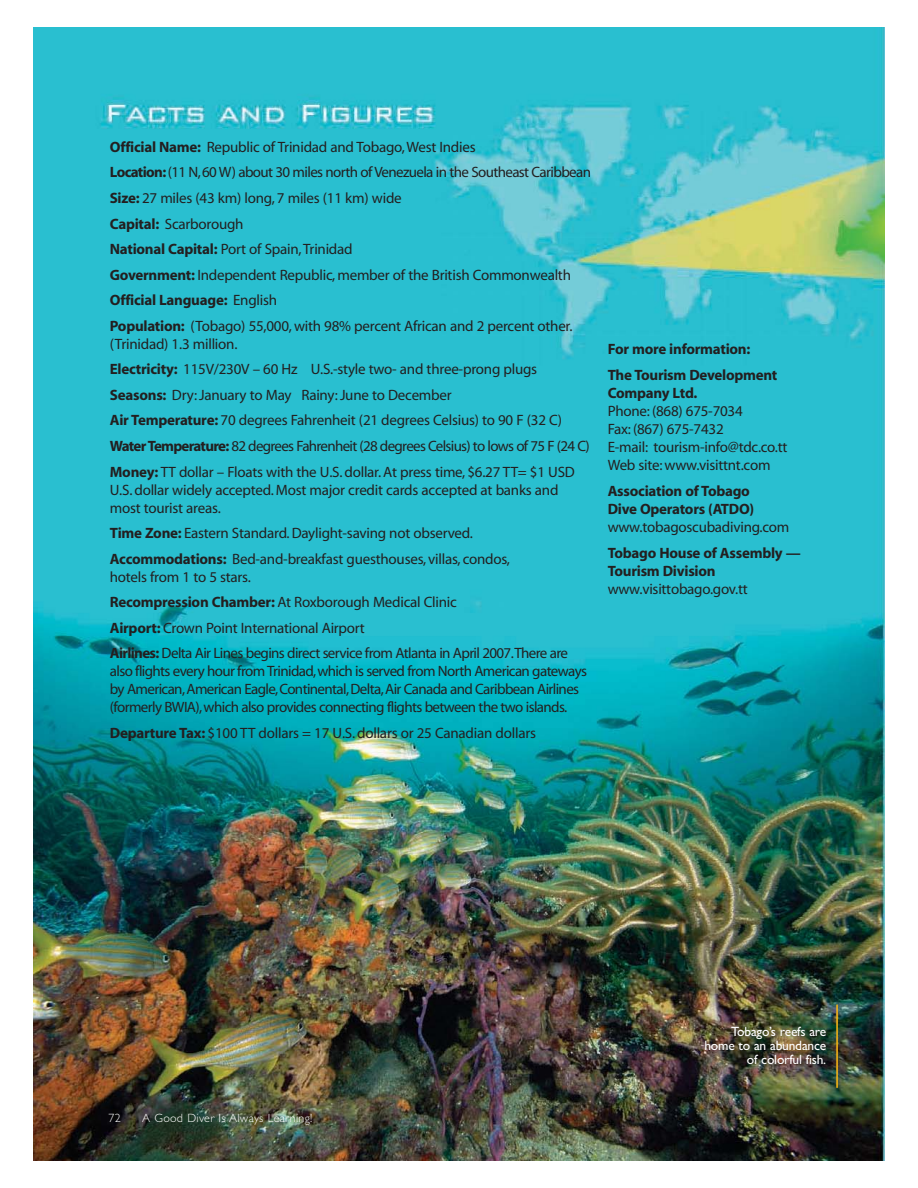
<style>
.page{position:relative;width:918px;height:1188px;background:#fff}
.page>*{position:absolute;margin:0;border:0;box-sizing:border-box;transform-origin:0 0}
.t1{font:15px/25.5px "Myriad";letter-spacing:-.015em;color:#231f20}
.t2{font:15px/18px "Myriad";letter-spacing:-.04em;color:#231f20}
.t3{font:700 15px/18px "Myriad";letter-spacing:-.015em;color:#231f20}
.t4{font:13.5px/14.2px "Gill Sans";letter-spacing:-.015em;color:#fff;text-align:right}
.t5{font:300 12px "Gill Sans";letter-spacing:.025em;color:#fff}
.s1{font-weight:700}
</style>
<div class="page">
<img style="left:34px;top:27px;width:850px;height:1134px">
<hr style="left:836px;top:1005px;width:2px;height:83px;background:#fdb813">
<p class="t1" style="left:110px;top:135px;width:483px"><span class="s1">Official Name:</span> Republic of Trinidad and Tobago,West Indies<br><span class="s1">Location:</span>(11 N,60 W) about 30 miles north of Venezuela in the Southeast Caribbean <span class="s1">Size:</span> 27 miles (43 km) long, 7 miles (11 km) wide<br><span class="s1">Capital:</span> Scarborough<br><span class="s1">National Capital:</span> Port of Spain,Trinidad<br><span class="s1">Government:</span> Independent Republic, member of the British Commonwealth <span class="s1">Official Language:</span> English<br><span class="s1">Population:</span> (Tobago) 55,000, with 98% percent African and 2 percent other.</p>
<p class="t1" style="left:110px;top:332px;width:481px">(Trinidad) 1.3 million.<br><span class="s1">Electricity:</span> 115V/230V – 60 Hz U.S.-style two- and three-prong plugs <span class="s1">Seasons:</span> Dry: January to May Rainy: June to December<br><span class="s1">Air Temperature:</span> 70 degrees Fahrenheit (21 degrees Celsius) to 90 F (32 C)<br><span class="s1">Water Temperature:</span> 82 degrees Fahrenheit (28 degrees Celsius) to lows of 75 F (24 C)<br><span class="s1">Money:</span> TT dollar – Floats with the U.S. dollar. At press time, $6.27 TT= $1 USD</p>
<p class="t1" style="left:110px;top:482px;width:450px;line-height:18px">U.S. dollar widely accepted. Most major credit cards accepted at banks and most tourist areas.</p>
<p class="t1" style="left:110px;top:522px;width:402px"><span class="s1">Time Zone:</span> Eastern Standard. Daylight-saving not observed.<br><span class="s1">Accommodations:</span> Bed-and-breakfast guesthouses, villas, condos,</p>
<p class="t1" style="left:110px;top:565px;width:460px">hotels from 1 to 5 stars.<br><span class="s1">Recompression Chamber:</span> At Roxborough Medical Clinic<br><span class="s1">Airport:</span> Crown Point International Airport<br><span class="s1">Airlines:</span> Delta Air Lines begins direct service from Atlanta in April 2007.There are</p>
<p class="t2" style="left:110px;top:664px;width:479px">also flights every hour from Trinidad,which is served from North American gateways by American,American Eagle,Continental,Delta,Air Canada and Caribbean Airlines (formerly BWIA),which also provides connecting flights between the two islands.</p>
<p class="t1" style="left:110px;top:721px;width:428px"><span class="s1">Departure Tax:</span> $100 TT dollars = 17 U.S. dollars or 25 Canadian dollars</p>
<p class="t3" style="left:608px;top:337px;width:171px;line-height:26.1px">For more information:<br>The Tourism Development</p>
<p class="t3" style="left:608px;top:385px;width:91px">Company Ltd.</p>
<p class="t1" style="left:608px;top:403px;width:181px;line-height:18px">Phone: (868) 675-7034<br>Fax: (867) 675-7432<br>E-mail: tourism-info@tdc.co.tt<br>Web site: www.visittnt.com</p>
<p class="t3" style="left:608px;top:483px;width:148px">Association of Tobago<br>Dive Operators (ATDO)</p>
<p class="t1" style="left:608px;top:515px;width:183px">www.tobagoscubadiving.com</p>
<p class="t3" style="left:608px;top:545px;width:194px">Tobago House of Assembly —<br>Tourism Division</p>
<p class="t1" style="left:608px;top:577px;width:142px">www.visittobago.gov.tt</p>
<p class="t5" style="left:108px;top:1114px;width:14px">72</p>
<p class="t5" style="left:142px;top:1114px;width:172px">A Good Diver Is Always Learning!</p>
<p class="t4" style="left:704px;top:1025px;width:123px">Tobago’s reefs are home to an abundance of colorful fish.</p>
</div>
